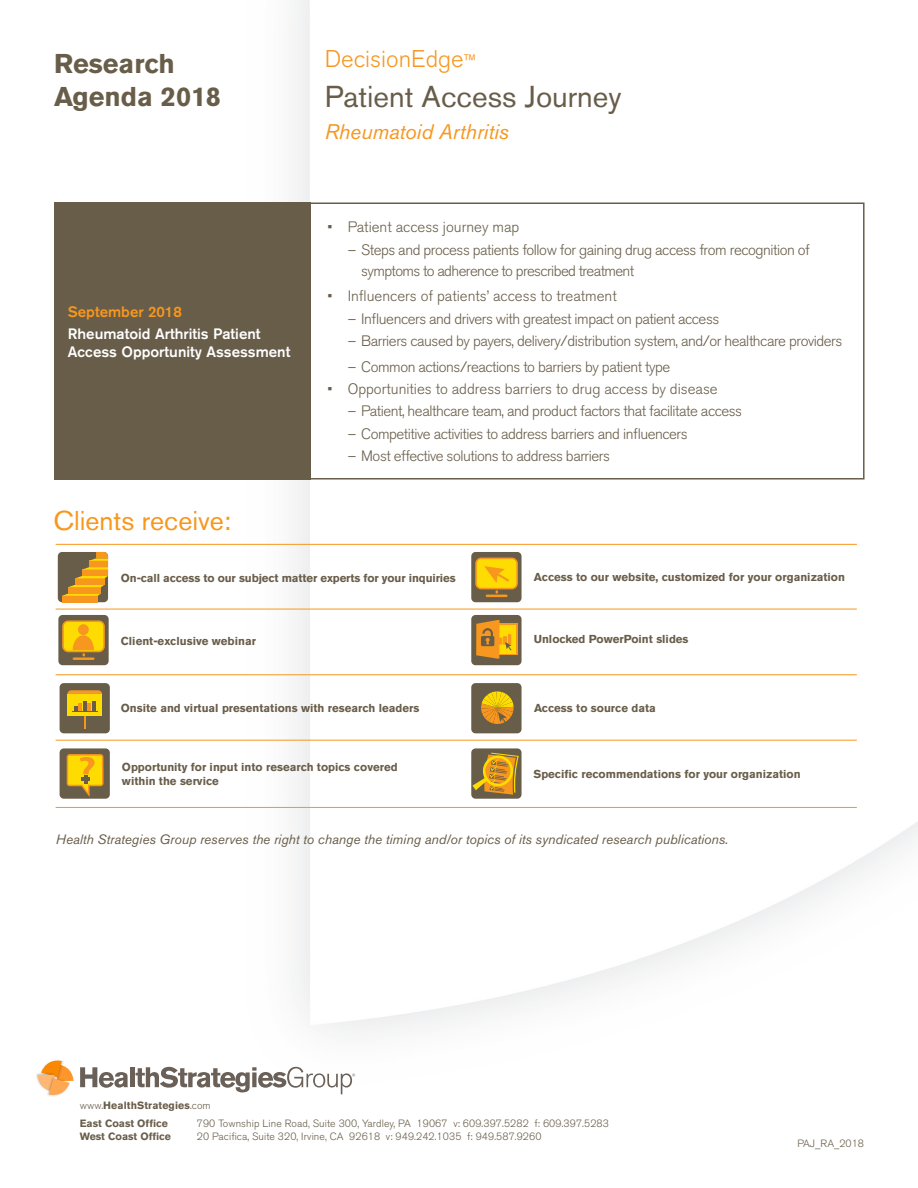
<style>
.page{position:relative;width:918px;height:1188px;background:#fff}
.page>*{position:absolute;margin:0;border:0;box-sizing:border-box;transform-origin:0 0}
.t1{font:30px "Akzidenz Grotesk BE";color:#685d4a}
.t2{font:700 27px "Akzidenz Grotesk BE";color:#685d49}
.t3{font:27px "Akzidenz Grotesk BE";color:#f7971d}
.t4{font:300 24px "Akzidenz Grotesk BE";color:#f79721}
.t5{font:italic 21px "Akzidenz Grotesk BE";color:#f79721}
.t6{font:300 15px/21px "Akzidenz Grotesk BE";letter-spacing:-.03em;color:#685d49}
.t7{font:300 15px "Akzidenz Grotesk BE";color:#685d49}
.t8{font:500 15px/18px "Akzidenz Grotesk BQ";color:#fff}
.t9{font:500 15px "Akzidenz Grotesk BQ";color:#f7971d}
.Bullet{font:italic 13.5px "Akzidenz Grotesk BQ";color:#685d49}
.t10{font:700 11.4px/13.8px "Akzidenz Grotesk BE";color:#685d49}
.t11{font:300 10.5px "Akzidenz Grotesk BE";letter-spacing:.01em;color:#685d49}
.t12{font:700 10.5px/18px "Akzidenz Grotesk BE";color:#685d49}
.s1{font-size:18px}
.s2{font-weight:300}
</style>
<div class="page">
<svg style="left:80px;top:1067px;width:48px;height:21px"></svg>
<div style="left:130px;top:1067px;width:5px;height:20px;background:#6a6058"></div>
<svg style="left:136px;top:1067px;width:219px;height:27px"></svg>
<img style="left:36px;top:1073px;width:2px;height:8px">
<svg style="left:38px;top:1060px;width:36px;height:36px"></svg>
<div style="left:54px;top:202px;width:257px;height:278px;background:#685d49"></div>
<hr style="left:56px;top:544px;width:801px;height:1px;background:#f7971d">
<hr style="left:56px;top:609px;width:801px;height:1px;background:#f7971d">
<hr style="left:56px;top:674px;width:801px;height:1px;background:#f7971d">
<hr style="left:56px;top:740px;width:801px;height:1px;background:#f7971d">
<hr style="left:56px;top:807px;width:801px;height:1px;background:#f7971d">
<div style="left:58px;top:552px;width:50px;height:50px;background:#685d49;border-radius:4px"></div>
<div style="left:62px;top:596px;width:36px;height:6px;background:#f7971d"></div>
<svg style="left:62px;top:593px;width:39px;height:3px"></svg>
<div style="left:68px;top:587px;width:33px;height:6px;background:#f7971d"></div>
<svg style="left:69px;top:585px;width:35px;height:2px"></svg>
<div style="left:75px;top:578px;width:30px;height:7px;background:#f7971d"></div>
<svg style="left:76px;top:576px;width:32px;height:2px"></svg>
<div style="left:82px;top:570px;width:26px;height:6px;background:#f7971d"></div>
<svg style="left:82px;top:567px;width:26px;height:3px"></svg>
<div style="left:89px;top:561px;width:19px;height:6px;background:#f7971d"></div>
<svg style="left:89px;top:552px;width:19px;height:9px"></svg>
<div style="left:471px;top:552px;width:51px;height:50px;background:#685d49;border-radius:4px"></div>
<div style="left:476px;top:558px;width:41px;height:31px;background:#ffdc01;border-radius:5px"></div>
<div style="left:475px;top:558px;width:43px;height:31px;border:2px solid #f7971d;border-radius:5px"></div>
<hr style="left:486px;top:595px;width:22px;height:2px;background:#f7971d">
<svg style="left:484px;top:566px;width:25px;height:17px"></svg>
<div style="left:60px;top:683px;width:50px;height:50px;background:#685d49;border-radius:4px"></div>
<svg style="left:67px;top:690px;width:35px;height:4px"></svg>
<div style="left:67px;top:694px;width:35px;height:22px;background:#ffdc01"></div>
<svg style="left:72px;top:701px;width:25px;height:28px"></svg>
<div style="left:58px;top:615px;width:51px;height:50px;background:#685d49;border-radius:4px"></div>
<div style="left:63px;top:621px;width:41px;height:30px;background:#ffdc01;border-radius:5px"></div>
<div style="left:62px;top:620px;width:43px;height:32px;border:2px solid #f7971d;border-radius:5px"></div>
<svg style="left:73px;top:624px;width:23px;height:36px"></svg>
<div style="left:60px;top:748px;width:50px;height:51px;background:#685d49;border-radius:4px"></div>
<svg style="left:66px;top:754px;width:38px;height:45px"></svg>
<div style="left:471px;top:748px;width:51px;height:51px;background:#685d49;border-radius:4px"></div>
<svg style="left:472px;top:753px;width:47px;height:42px"></svg>
<div style="left:471px;top:683px;width:51px;height:50px;background:#685d49;border-radius:4px"></div>
<svg style="left:481px;top:691px;width:33px;height:33px"></svg>
<div style="left:471px;top:615px;width:51px;height:50px;background:#685d49;border-radius:4px"></div>
<svg style="left:512px;top:623px;width:5px;height:32px"></svg>
<div style="left:477px;top:625px;width:39px;height:28px;background:#ffdc01"></div>
<svg style="left:476px;top:620px;width:36px;height:39px"></svg>
<p class="t2" style="left:54px;top:48px;width:122px">Research</p>
<p class="t2" style="left:54px;top:81px;width:168px">Agenda 2018</p>
<p class="t9" style="left:68px;top:303px;width:115px">September 2018</p>
<p class="t8" style="left:68px;top:325px;width:224px">Rheumatoid Arthritis Patient<br>Access Opportunity Assessment</p>
<p class="t3" style="left:54px;top:504px;width:179px">Clients receive:</p>
<p class="t4" style="left:325px;top:45px;width:153px">DecisionEdge<span class="s1">™</span></p>
<p class="t1" style="left:325px;top:79px;width:298px">Patient Access Journey</p>
<p class="t5" style="left:325px;top:119px;width:186px">Rheumatoid Arthritis</p>
<p class="t7" style="left:327px;top:219px;width:193px">• Patient access journey map</p>
<p class="t6" style="left:361px;top:239px;width:450px;text-indent:-14px">– Steps and process patients follow for gaining drug access from recognition of symptoms to adherence to prescribed treatment</p>
<p class="t7" style="left:327px;top:288px;width:291px">• Influencers of patients’ access to treatment</p>
<p class="t6" style="left:348px;top:308px;width:373px">– Influencers and drivers with greatest impact on patient access</p>
<p class="t6" style="left:348px;top:331px;width:496px">– Barriers caused by payers, delivery/distribution system, and/or healthcare providers</p>
<p class="t6" style="left:348px;top:356px;width:324px">– Common actions/reactions to barriers by patient type</p>
<p class="t7" style="left:327px;top:380px;width:392px">• Opportunities to address barriers to drug access by disease</p>
<p class="t6" style="left:348px;top:401px;width:396px">– Patient, healthcare team, and product factors that facilitate access</p>
<p class="t6" style="left:348px;top:423px;width:342px">– Competitive activities to address barriers and influencers</p>
<p class="t6" style="left:348px;top:446px;width:264px">– Most effective solutions to address barriers</p>
<p class="t10" style="left:121px;top:571px;width:336px">On-call access to our subject matter experts for your inquiries</p>
<p class="t10" style="left:534px;top:570px;width:313px">Access to our website, customized for your organization</p>
<p class="t10" style="left:121px;top:634px;width:137px">Client-exclusive webinar</p>
<p class="t10" style="left:121px;top:702px;width:300px">Onsite and virtual presentations with research leaders</p>
<p class="t10" style="left:534px;top:632px;width:156px">Unlocked PowerPoint slides</p>
<p class="t10" style="left:534px;top:701px;width:123px">Access to source data</p>
<p class="t10" style="left:122px;top:760px;width:277px">Opportunity for input into research topics covered within the service</p>
<p class="t10" style="left:533px;top:767px;width:269px">Specific recommendations for your organization</p>
<p class="Bullet" style="left:56px;top:831px;width:674px">Health Strategies Group reserves the right to change the timing and/or topics of its syndicated research publications.</p>
<p class="t12" style="left:80px;top:1096px;width:132px"><span class="s2">www.</span>HealthStrategies<span class="s2">.com<br></span>East Coast Office</p>
<p class="t11" style="left:197px;top:1117px;width:414px">790 Township Line Road, Suite 300, Yardley, PA 19067 v: 609.397.5282 f: 609.397.5283</p>
<p class="t12" style="left:80px;top:1128px;width:93px">West Coast Office</p>
<p class="t11" style="left:197px;top:1131px;width:346px">20 Pacifica, Suite 320, Irvine, CA 92618 v: 949.242.1035 f: 949.587.9260</p>
<p class="t11" style="left:797px;top:1138px;width:68px">PAJ_RA_2018</p>
</div>
